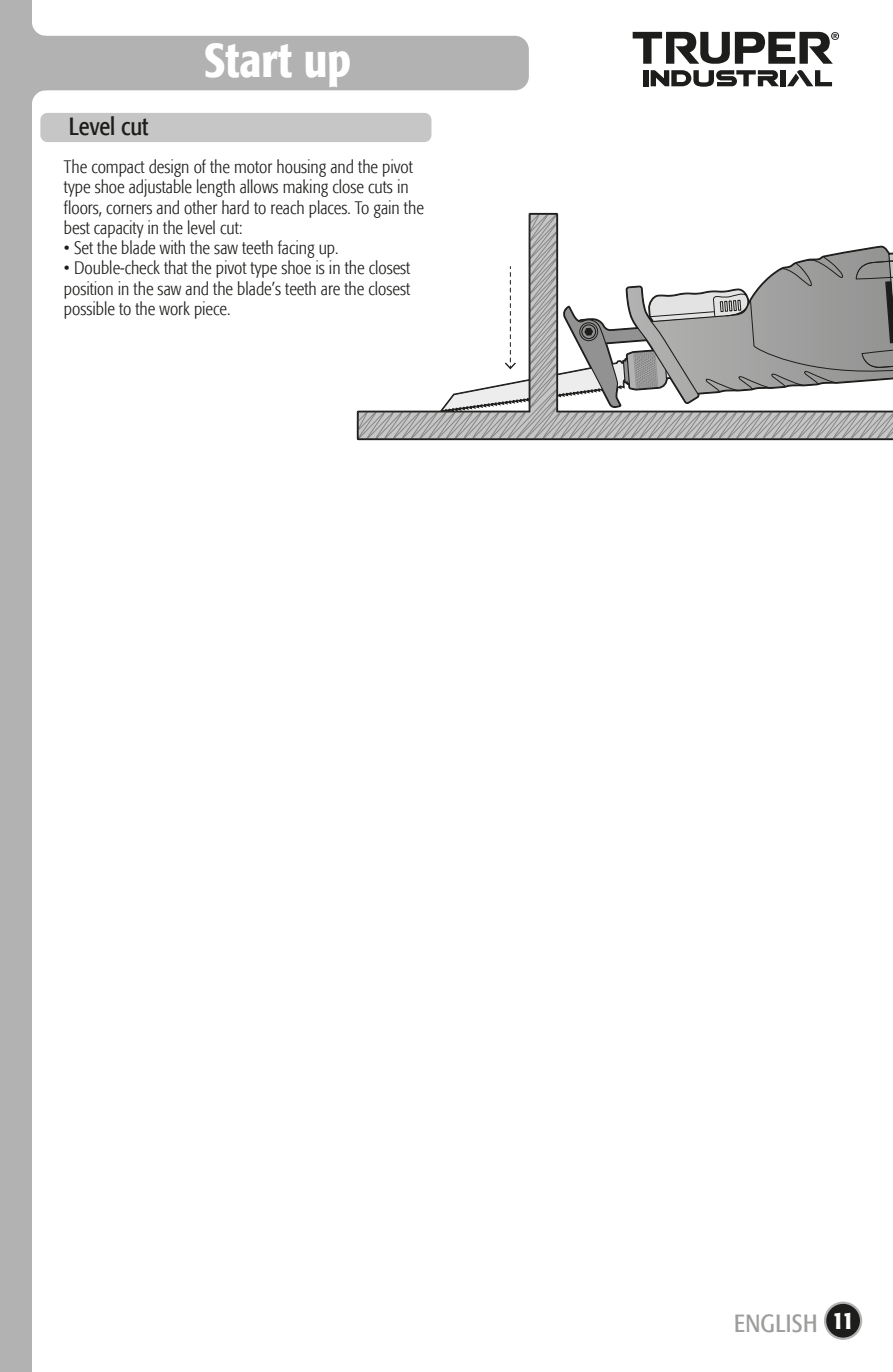
<style>
.page{position:relative;width:893px;height:1372px;background:#fff}
.page>*{position:absolute;margin:0;border:0;box-sizing:border-box;transform-origin:0 0}
.t1{font:500 condensed 47.25px "Formata";color:#fff}
.t2{font:condensed 24.75px "Formata";color:#1d1d1b}
.t3{font:condensed 24.75px "Formata";letter-spacing:.02em;color:#9d9d9c}
.t4{font:500 condensed 24.75px "Formata";color:#fff}
.t5{font:300 condensed 18px/20.2px "Formata";color:#1d1d1b}
</style>
<div class="page">
<div style="left:0;top:0;width:32px;height:1371px;background:#b3b2b2"></div>
<div style="left:32px;top:36px;width:497px;height:54px;background:#b3b2b2;border-radius:14px"></div>
<svg style="left:32px;top:24px;width:14px;height:78px"></svg>
<div style="left:40px;top:113px;width:391px;height:29px;background:#c6c6c6;border-radius:7px"></div>
<svg style="left:357px;top:212px;width:536px;height:229px"></svg>
<div style="left:825px;top:1302px;width:36px;height:36px;background:#1d1d1b;border-radius:50%"></div>
<div style="left:824px;top:1301px;width:38px;height:38px;border:2px solid #b3b2b2;border-radius:50%"></div>
<svg style="left:633px;top:32px;width:206px;height:32px"></svg>
<div style="left:643px;top:70px;width:6px;height:16px;background:#1d1d1b"></div>
<div style="left:780px;top:70px;width:5px;height:16px;background:#1d1d1b"></div>
<svg style="left:651px;top:70px;width:128px;height:17px"></svg>
<svg style="left:787px;top:70px;width:45px;height:16px"></svg>
<h1 class="t1" style="left:204px;top:32px;width:149px">Start up</h1>
<h2 class="t2" style="left:69px;top:112px;width:81px">Level cut</h2>
<p class="t5" style="left:64px;top:157px;width:361px">The compact design of the motor housing and the pivot type shoe adjustable length allows making close cuts in floors, corners and other hard to reach places. To gain the best capacity in the level cut:</p>
<p class="t5" style="left:64px;top:238px;width:276px">• Set the blade with the saw teeth facing up.</p>
<p class="t5" style="left:64px;top:258px;width:348px;text-align:justify">• Double-check that the pivot type shoe is in the closest position in the saw and the blade’s teeth are the closest possible to the work piece.</p>
<h2 class="t3" style="left:734px;top:1308px;width:85px">ENGLISH</h2>
<h2 class="t4" style="left:832px;top:1305px;width:23px">11</h2>
</div>
